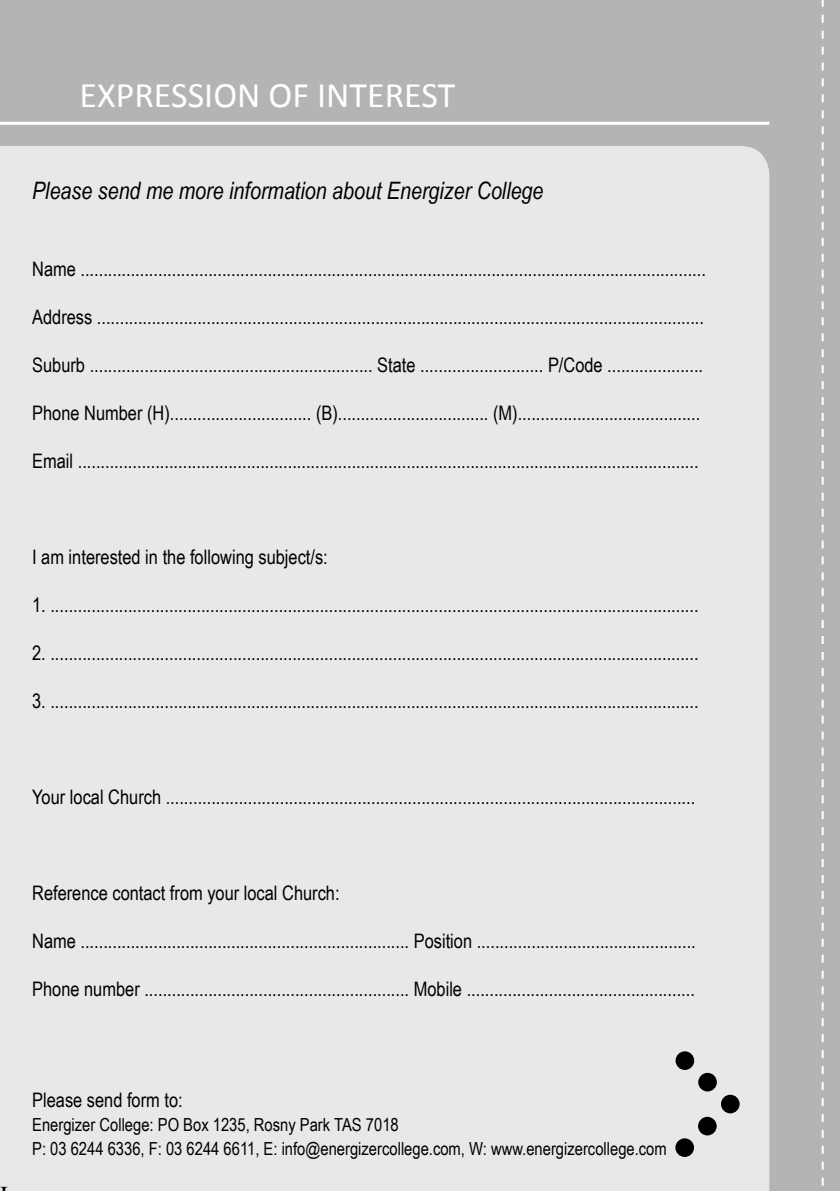
<style>
.page{position:relative;width:840px;height:1191px;background:#fff}
.page>*{position:absolute;margin:0;border:0;box-sizing:border-box;transform-origin:0 0}
.t1{font:36px "Calibri";color:#fff}
.t2{font:italic 24px "Arial Narrow";color:#000}
.t3{font:20px "Arial Narrow";color:#000}
.t4{font:18px/24px "Arial Narrow";color:#000}
</style>
<div class="page">
<div style="left:0;top:0;width:839px;height:1191px;background:#b6b3b5"></div>
<hr style="left:0;top:122px;width:768px;height:3px;background:#fff">
<div style="left:0;top:146px;width:768px;height:1045px;background:#e8e8e8"></div>
<svg style="left:821px;top:0;width:2px;height:1186px"></svg>
<div style="left:675px;top:1138px;width:18px;height:19px;background:#000;border-radius:50%"></div>
<div style="left:697px;top:1116px;width:19px;height:19px;background:#000;border-radius:50%"></div>
<div style="left:720px;top:1094px;width:19px;height:19px;background:#000;border-radius:50%"></div>
<div style="left:697px;top:1072px;width:19px;height:19px;background:#000;border-radius:50%"></div>
<div style="left:675px;top:1051px;width:18px;height:19px;background:#000;border-radius:50%"></div>
<h1 class="t1" style="left:79px;top:73px;width:377px">EXPRESSION OF INTEREST</h1>
<p class="t2" style="left:32px;top:177px;width:512px">Please send me more information about Energizer College</p>
<p class="t3" style="left:32px;top:257px;width:675px">Name .........................................................................................................................................</p>
<p class="t3" style="left:32px;top:305px;width:673px">Address .....................................................................................................................................</p>
<p class="t3" style="left:32px;top:353px;width:672px">Suburb .............................................................. State ........................... P/Code .....................</p>
<p class="t3" style="left:32px;top:401px;width:669px">Phone Number (H)............................... (B)................................. (M)........................................</p>
<p class="t3" style="left:32px;top:449px;width:667px">Email ........................................................................................................................................</p>
<p class="t3" style="left:32px;top:545px;width:297px">I am interested in the following subject/s:</p>
<p class="t3" style="left:32px;top:593px;width:667px">1. ..............................................................................................................................................</p>
<p class="t3" style="left:32px;top:641px;width:667px">2. ..............................................................................................................................................</p>
<p class="t3" style="left:32px;top:689px;width:667px">3. ..............................................................................................................................................</p>
<p class="t3" style="left:32px;top:785px;width:664px">Your local Church ....................................................................................................................</p>
<p class="t3" style="left:32px;top:881px;width:309px">Reference contact from your local Church:</p>
<p class="t3" style="left:32px;top:929px;width:664px">Name ........................................................................ Position ................................................</p>
<p class="t3" style="left:32px;top:977px;width:664px">Phone number .......................................................... Mobile ..................................................</p>
<p class="t3" style="left:32px;top:1088px;width:152px">Please send form to:</p>
<p class="t4" style="left:32px;top:1112px;width:635px">Energizer College: PO Box 1235, Rosny Park TAS 7018<br>P: 03 6244 6336, F: 03 6244 6611, E: info@energizercollege.com, W: www.energizercollege.com</p>
</div>
